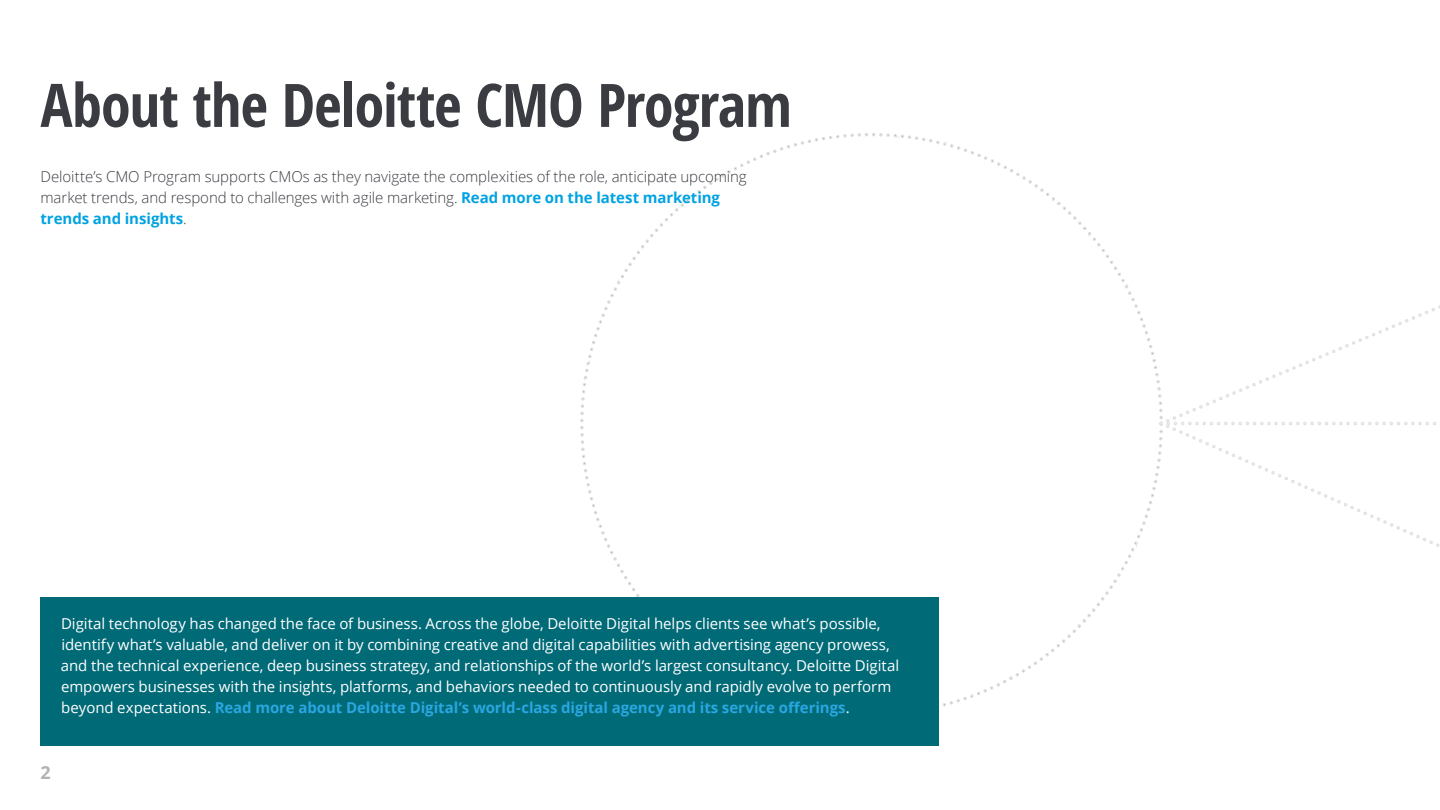
<style>
.page{position:relative;width:1440px;height:810px;background:#fff}
.page>*{position:absolute;margin:0;border:0;box-sizing:border-box;transform-origin:0 0}
.t1{font:700 60px "Open Sans Condensed";letter-spacing:-.015em;color:#3a3c42}
.t2{font:700 18px "Open Sans";color:#b3b3b3}
.t3{font:15px/21px "Open Sans";letter-spacing:-.005em;color:#fff}
.t4{font:300 15px/21px "Open Sans";letter-spacing:-.005em;color:#3a3c42}
.s1{font-weight:700;color:#00a3e2}
.s2{font-weight:700;color:#2aa7e0}
</style>
<div class="page">
<svg style="left:580px;top:133px;width:578px;height:574px"></svg>
<svg style="left:1158px;top:305px;width:282px;height:115px"></svg>
<svg style="left:1158px;top:420px;width:282px;height:127px"></svg>
<div style="left:40px;top:597px;width:899px;height:148px;background:#006a77"></div>
<h1 class="t1" style="left:40px;top:63px;width:753px">About the Deloitte CMO Program</h1>
<p class="t4" style="left:40px;top:165px;width:708px">Deloitte’s CMO Program supports CMOs as they navigate the complexities of the role, anticipate upcoming market trends, and respond to challenges with agile marketing. <span class="s1">Read more on the latest marketing trends and insights</span>.</p>
<p class="t3" style="left:61px;top:612px;width:840px">Digital technology has changed the face of business. Across the globe, Deloitte Digital helps clients see what’s possible, identify what’s valuable, and deliver on it by combining creative and digital capabilities with advertising agency prowess, and the technical experience, deep business strategy, and relationships of the world’s largest consultancy. Deloitte Digital empowers businesses with the insights, platforms, and behaviors needed to continuously and rapidly evolve to perform beyond expectations. <span class="s2">Read more about Deloitte Digital’s world-class digital agency and its service offerings</span>.</p>
<p class="t2" style="left:40px;top:760px;width:12px">2</p>
</div>
